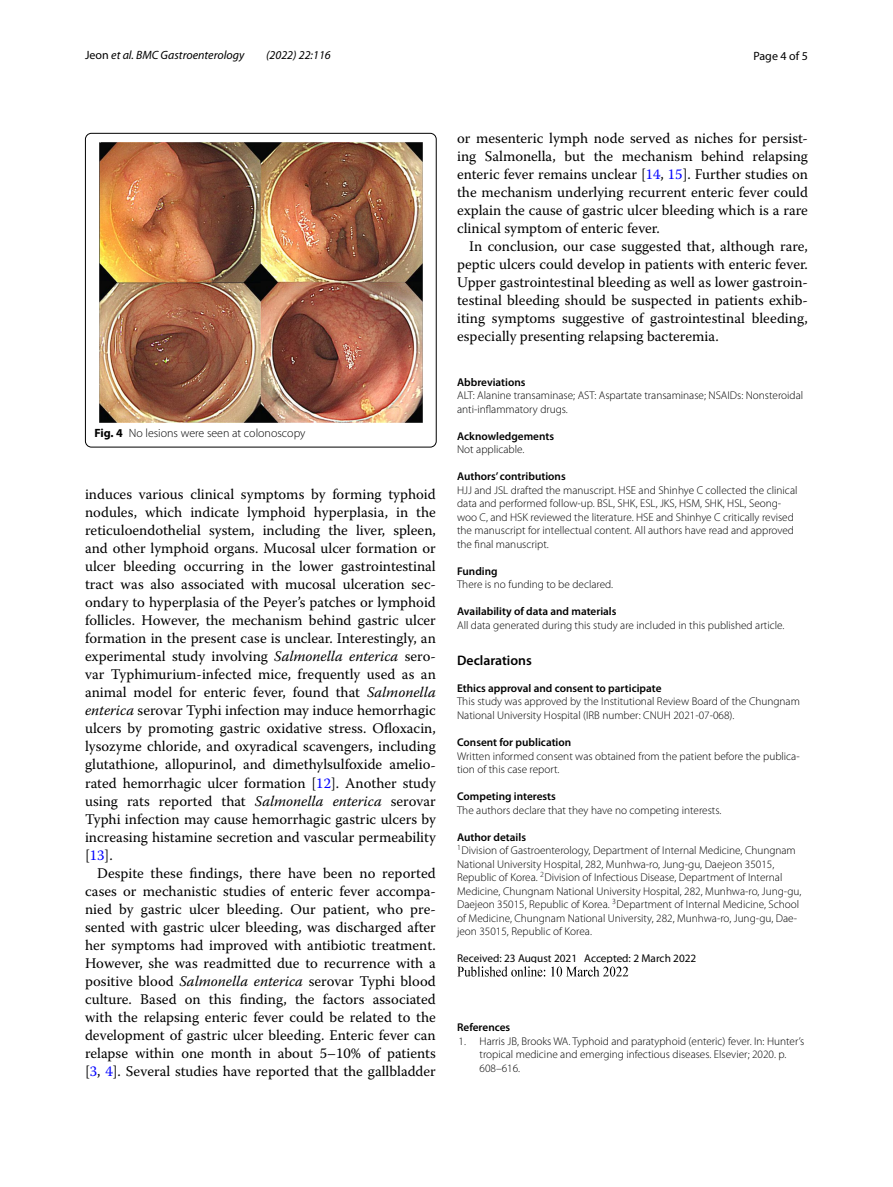
<style>
.page{position:relative;width:893px;height:1187px;background:#fff}
.page>*{position:absolute;margin:0;border:0;box-sizing:border-box;transform-origin:0 0}
.t1{font:14.7px/18px "Warnock Pro";color:#000;text-align:justify}
.t2{font:600 13.8px "Myriad Pro";color:#000}
.t3{font:italic 12px "Myriad Pro";color:#000}
.t4{font:300 12px "Myriad Pro";color:#000}
.t5{font:12px "Myriad Pro";color:#000}
.t6{font:300 11.25px/13.5px "Myriad Pro";color:#000}
.t7{font:600 11.25px "Myriad Pro";color:#000}
.t8{font:11.25px "Myriad Pro";color:#000}
.s1{font-style:normal}
.s2{font-weight:700}
.s3{font-style:italic}
.s4{color:#00f}
.s5{font-weight:600}
</style>
<div class="page">
<img style="left:457px;top:966px;width:172px;height:11px">
<img style="left:99px;top:142px;width:323px;height:280px">
<div style="left:85px;top:133px;width:351px;height:314px;border:1px solid #000;border-radius:6px"></div>
<p class="t3" style="left:85px;top:48px;width:161px"><span class="s1">Jeon</span> et al. BMC Gastroenterology</p>
<p class="t3" style="left:266px;top:48px;width:66px">(2022) 22:116</p>
<p class="t5" style="left:753px;top:48px;width:56px">Page 4 of 5</p>
<p class="t4" style="left:94px;top:427px;width:213px"><span class="s2">Fig. 4</span> No lesions were seen at colonoscopy</p>
<p class="t1" style="left:85px;top:485px;width:352px">induces various clinical symptoms by forming typhoid nodules, which indicate lymphoid hyperplasia, in the reticuloendothelial system, including the liver, spleen, and other lymphoid organs. Mucosal ulcer formation or ulcer bleeding occurring in the lower gastrointestinal tract was also associated with mucosal ulceration sec&shy;ondary to hyperplasia of the Peyer’s patches or lymphoid follicles. However, the mechanism behind gastric ulcer formation in the present case is unclear. Interestingly, an experimental study involving <span class="s3">Salmonella enterica</span> sero&shy;var Typhimurium-infected mice, frequently used as an animal model for enteric fever, found that <span class="s3">Salmonella enterica</span> serovar Typhi infection may induce hemorrhagic ulcers by promoting gastric oxidative stress. Ofloxacin, lysozyme chloride, and oxyradical scavengers, including glutathione, allopurinol, and dimethylsulfoxide amelio&shy;rated hemorrhagic ulcer formation [<span class="s4">12</span>]. Another study using rats reported that <span class="s3">Salmonella enterica</span> serovar Typhi infection may cause hemorrhagic gastric ulcers by increasing histamine secretion and vascular permeability [<span class="s4">13</span>].</p>
<p class="t1" style="left:85px;top:863px;width:352px;text-indent:12px">Despite these findings, there have been no reported cases or mechanistic studies of enteric fever accompa&shy;nied by gastric ulcer bleeding. Our patient, who pre&shy;sented with gastric ulcer bleeding, was discharged after her symptoms had improved with antibiotic treatment.<br>However, she was readmitted due to recurrence with a positive blood <span class="s3">Salmonella enterica</span> serovar Typhi blood culture. Based on this finding, the factors associated with the relapsing enteric fever could be related to the development of gastric ulcer bleeding. Enteric fever can relapse within one month in about 5–10% of patients [<span class="s4">3</span>, <span class="s4">4</span>]. Several studies have reported that the gallbladder</p>
<p class="t1" style="left:457px;top:128px;width:352px">or mesenteric lymph node served as niches for persist&shy;ing Salmonella, but the mechanism behind relapsing enteric fever remains unclear [<span class="s4">14</span>, <span class="s4">15</span>]. Further studies on the mechanism underlying recurrent enteric fever could explain the cause of gastric ulcer bleeding which is a rare clinical symptom of enteric fever.</p>
<p class="t1" style="left:457px;top:236px;width:352px;text-indent:12px">In conclusion, our case suggested that, although rare, peptic ulcers could develop in patients with enteric fever.<br>Upper gastrointestinal bleeding as well as lower gastroin&shy;testinal bleeding should be suspected in patients exhib&shy;iting symptoms suggestive of gastrointestinal bleeding, especially presenting relapsing bacteremia.</p>
<p class="t7" style="left:457px;top:375px;width:70px">Abbreviations</p>
<p class="t6" style="left:457px;top:389px;width:348px">ALT: Alanine transaminase; AST: Aspartate transaminase; NSAIDs: Nonsteroidal anti-inflammatory drugs.</p>
<p class="t7" style="left:457px;top:429px;width:98px">Acknowledgements</p>
<p class="t6" style="left:457px;top:443px;width:69px">Not applicable.</p>
<p class="t7" style="left:457px;top:469px;width:110px">Authors’ contributions</p>
<p class="t6" style="left:457px;top:483px;width:342px">HJJ and JSL drafted the manuscript. HSE and Shinhye C collected the clinical data and performed follow-up. BSL, SHK, ESL, JKS, HSM, SHK, HSL, Seong‑ woo C, and HSK reviewed the literature. HSE and Shinhye C critically revised the manuscript for intellectual content. All authors have read and approved the final manuscript.</p>
<p class="t7" style="left:457px;top:564px;width:42px">Funding</p>
<p class="t6" style="left:457px;top:578px;width:157px">There is no funding to be declared.</p>
<p class="t7" style="left:457px;top:604px;width:161px">Availability of data and materials</p>
<p class="t6" style="left:457px;top:618px;width:329px">All data generated during this study are included in this published article.</p>
<p class="t2" style="left:457px;top:651px;width:76px">Declarations</p>
<p class="t7" style="left:457px;top:681px;width:206px">Ethics approval and consent to participate</p>
<p class="t6" style="left:457px;top:695px;width:344px">This study was approved by the Institutional Review Board of the Chungnam<br>National University Hospital (IRB number: CNUH 2021-07-068).</p>
<p class="t7" style="left:457px;top:735px;width:116px">Consent for publication</p>
<p class="t6" style="left:457px;top:749px;width:344px">Written informed consent was obtained from the patient before the publica‑ tion of this case report.</p>
<p class="t7" style="left:457px;top:789px;width:100px">Competing interests</p>
<p class="t6" style="left:457px;top:803px;width:266px">The authors declare that they have no competing interests.</p>
<p class="t6" style="left:457px;top:830px;width:346px"><span class="s5">Author details<br></span><sup>1</sup>Division of Gastroenterology, Department of Internal Medicine, Chungnam National University Hospital, 282, Munhwa‑ro, Jung‑gu, Daejeon 35015, Republic of Korea. <sup>2</sup>Division of Infectious Disease, Department of Internal Medicine, Chungnam National University Hospital, 282, Munhwa‑ro, Jung‑gu, Daejeon 35015, Republic of Korea. <sup>3</sup>Department of Internal Medicine, School of Medicine, Chungnam National University, 282, Munhwa‑ro, Jung‑gu, Dae‑ jeon 35015, Republic of Korea.</p>
<p class="t8" style="left:457px;top:951px;width:241px">Received: 23 August 2021 Accepted: 2 March 2022</p>
<p class="t7" style="left:457px;top:1020px;width:55px">References</p>
<p class="t6" style="left:480px;top:1034px;width:326px;text-indent:-21px">1. Harris JB, Brooks WA. Typhoid and paratyphoid (enteric) fever. In: Hunter’s tropical medicine and emerging infectious diseases. Elsevier; 2020. p.<br>608–616.</p>
</div>
